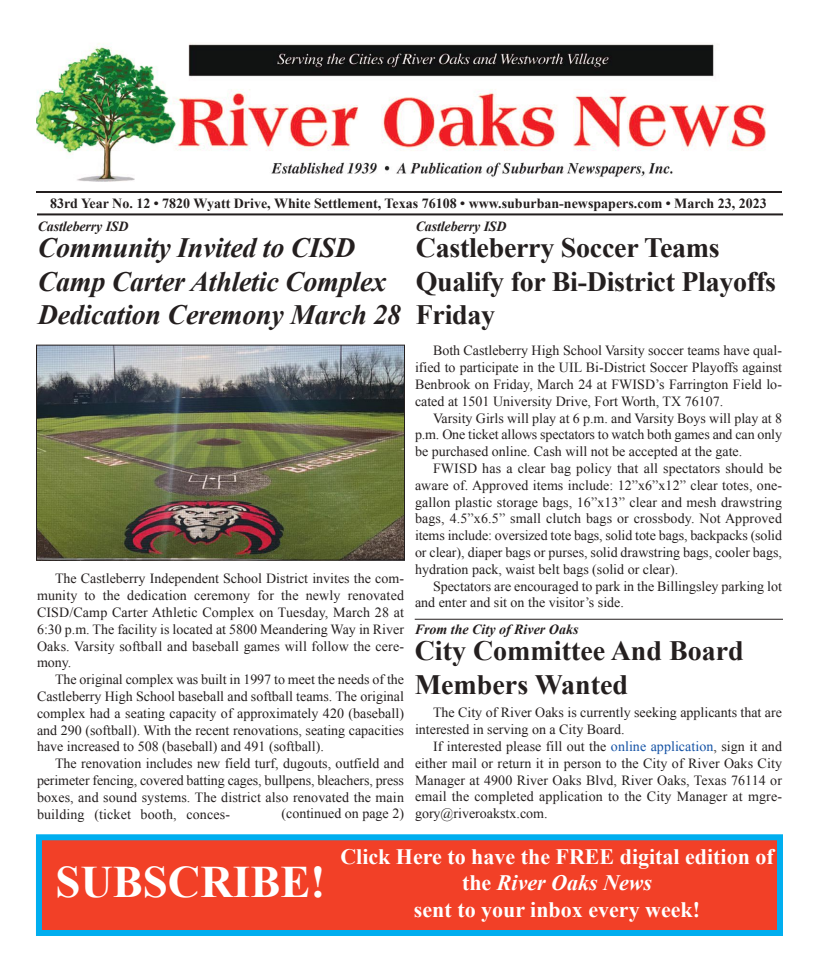
<style>
.page{position:relative;width:819px;height:972px;background:#fff}
.page>*{position:absolute;margin:0;border:0;box-sizing:border-box;transform-origin:0 0}
.t1{font:700 45px "Times New Roman";color:#fff}
.t2{font:700 28px/33.6px "Times New Roman";letter-spacing:-.01em;color:#241f1f}
.t3{font:italic 700 28px/33.6px "Times New Roman";letter-spacing:-.01em;color:#241f1f}
.t4{font:700 22px/26.4px "Times New Roman";color:#fff;text-align:center}
.t5{font:14px/16.8px "Times New Roman";color:#241f1f;text-align:justify}
.t6{font:700 14px "Times New Roman";color:#241f1f}
.t7{font:italic 700 14px "Times New Roman";letter-spacing:-.01em;color:#241f1f}
.s1{color:#1452a5}
.s2{font-style:italic}
</style>
<div class="page">
<img style="left:36px;top:43px;width:730px;height:139px">
<div style="left:42px;top:840px;width:735px;height:90px;background:#f24027"></div>
<div style="left:36px;top:834px;width:747px;height:102px;border:6px solid #00aeef"></div>
<hr style="left:36px;top:191px;width:746px;height:2px;background:#241f1f">
<hr style="left:37px;top:213px;width:746px;height:2px;background:#241f1f">
<img style="left:38px;top:347px;width:365px;height:212px">
<div style="left:36px;top:345px;width:369px;height:216px;border:1px solid #241f1f"></div>
<hr style="left:415px;top:619px;width:368px;height:1px;background:#241f1f">
<p class="t6" style="left:50px;top:196px;width:718px">83rd Year No. 12 • 7820 Wyatt Drive, White Settlement, Texas 76108 • www.suburban-newspapers.com • March 23, 2023</p>
<p class="t7" style="left:38px;top:218px;width:92px">Castleberry ISD</p>
<h2 class="t3" style="left:38px;top:231px;width:365px">Community Invited to CISD<br>Camp Carter Athletic Complex<br>Dedication Ceremony March 28</h2>
<p class="t7" style="left:416px;top:218px;width:92px">Castleberry ISD</p>
<h2 class="t2" style="left:416px;top:231px;width:362px">Castleberry Soccer Teams<br>Qualify for Bi-District Playoffs<br>Friday</h2>
<p class="t5" style="left:415px;top:342px;width:369px;text-indent:18px">Both Castleberry High School Varsity soccer teams have qual&shy;ified to participate in the UIL Bi-District Soccer Playoffs against Benbrook on Friday, March 24 at FWISD’s Farrington Field lo&shy;cated at 1501 University Drive, Fort Worth, TX 76107.</p>
<p class="t5" style="left:415px;top:409px;width:369px;text-indent:18px">Varsity Girls will play at 6 p.m. and Varsity Boys will play at 8 p.m. One ticket allows spectators to watch both games and can only be purchased online. Cash will not be accepted at the gate.</p>
<p class="t5" style="left:415px;top:460px;width:369px;text-indent:18px">FWISD has a clear bag policy that all spectators should be aware of. Approved items include: 12”x6”x12” clear totes, one&shy;gallon plastic storage bags, 16”x13” clear and mesh drawstring bags, 4.5”x6.5” small clutch bags or crossbody. Not Approved items include: oversized tote bags, solid tote bags, backpacks (solid or clear), diaper bags or purses, solid drawstring bags, cooler bags, hydration pack, waist belt bags (solid or clear).</p>
<p class="t5" style="left:415px;top:577px;width:369px;text-indent:18px">Spectators are encouraged to park in the Billingsley parking lot and enter and sit on the visitor’s side.</p>
<p class="t7" style="left:415px;top:621px;width:165px">From the City of River Oaks</p>
<h2 class="t2" style="left:415px;top:634px;width:330px">City Committee And Board<br>Members Wanted</h2>
<p class="t5" style="left:415px;top:704px;width:369px;text-indent:18px">The City of River Oaks is currently seeking applicants that are interested in serving on a City Board.</p>
<p class="t5" style="left:415px;top:738px;width:369px;text-indent:18px">If interested please fill out the <span class="s1">online application</span>, sign it and either mail or return it in person to the City of River Oaks City Manager at 4900 River Oaks Blvd, River Oaks, Texas 76114 or email the completed application to the City Manager at mgre&shy;gory@riveroakstx.com.</p>
<p class="t5" style="left:37px;top:570px;width:369px;text-indent:18px">The Castleberry Independent School District invites the com&shy;munity to the dedication ceremony for the newly renovated CISD/Camp Carter Athletic Complex on Tuesday, March 28 at 6:30 p.m. The facility is located at 5800 Meandering Way in River Oaks. Varsity softball and baseball games will follow the cere&shy;mony.</p>
<p class="t5" style="left:37px;top:671px;width:369px;text-indent:18px">The original complex was built in 1997 to meet the needs of the Castleberry High School baseball and softball teams. The original complex had a seating capacity of approximately 420 (baseball) and 290 (softball). With the recent renovations, seating capacities have increased to 508 (baseball) and 491 (softball).</p>
<p class="t5" style="left:37px;top:755px;width:369px;text-indent:18px">The renovation includes new field turf, dugouts, outfield and perimeter fencing, covered batting cages, bullpens, bleachers, press boxes, and sound systems. The district also renovated the main building (ticket booth, conces-</p>
<p class="t5" style="left:282px;top:805px;width:124px">(continued on page 2)</p>
<h1 class="t1" style="left:55px;top:857px;width:272px">SUBSCRIBE!</h1>
<h3 class="t4" style="left:340px;top:843px;width:435px">Click Here to have the FREE digital edition of the <span class="s2">River Oaks News<br></span>sent to your inbox every week!</h3>
</div>
